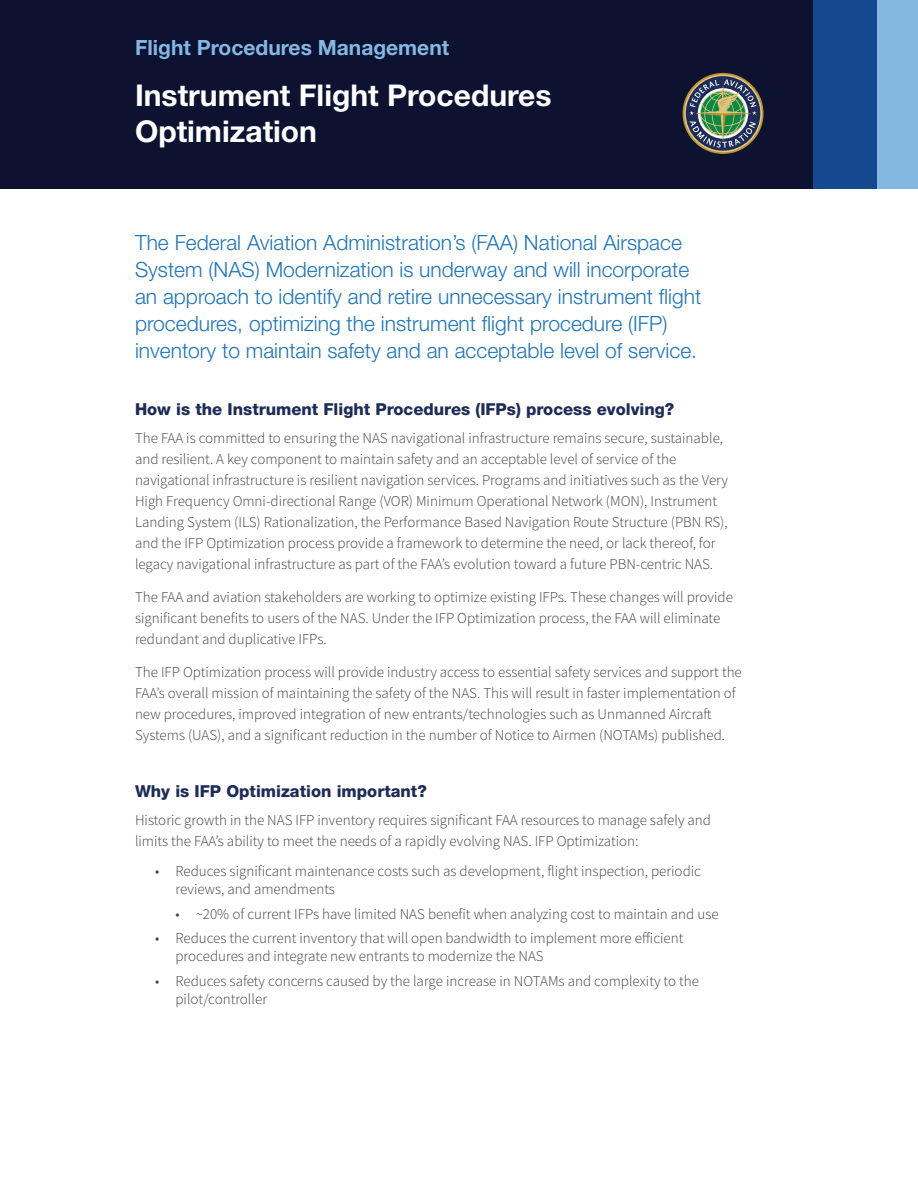
<style>
.page{position:relative;width:918px;height:1188px;background:#fff}
.page>*{position:absolute;margin:0;border:0;box-sizing:border-box;transform-origin:0 0}
.t1{font:700 30px/36px "Helvetica Neue LT Std";color:#fff}
.t2{font:300 21px/27px "Helvetica Neue LT Std";color:#1c75bc}
.t3{font:700 21px "Helvetica Neue LT Std";color:#84b8e3}
.t4{font:800 16.5px "Helvetica Neue LT Std";color:#1d2b58}
.t5{font:300 15px/21px "Source Sans Pro";color:#414042}
</style>
<div class="page">
<div style="left:0;top:0;width:918px;height:189px;background:#0c1230"></div>
<svg style="left:683px;top:73px;width:81px;height:81px"></svg>
<svg style="left:684px;top:75px;width:78px;height:77px"></svg>
<div style="left:686px;top:76px;width:74px;height:75px;background:#1d2b58;border-radius:50%"></div>
<svg style="left:690px;top:79px;width:66px;height:69px"></svg>
<div style="left:813px;top:0;width:105px;height:189px;background:#15498f"></div>
<div style="left:877px;top:0;width:41px;height:189px;background:#84b8e3"></div>
<h2 class="t3" style="left:135px;top:35px;width:316px">Flight Procedures Management</h2>
<h1 class="t1" style="left:135px;top:76px;width:418px">Instrument Flight Procedures<br>Optimization</h1>
<p class="t2" style="left:135px;top:229px;width:568px">The Federal Aviation Administration’s (FAA) National Airspace System (NAS) Modernization is underway and will incorporate an approach to identify and retire unnecessary instrument flight procedures, optimizing the instrument flight procedure (IFP) inventory to maintain safety and an acceptable level of service.</p>
<p class="t4" style="left:135px;top:400px;width:541px">How is the Instrument Flight Procedures (IFPs) process evolving?</p>
<p class="t5" style="left:135px;top:428px;width:595px">The FAA is committed to ensuring the NAS navigational infrastructure remains secure, sustainable, and resilient. A key component to maintain safety and an acceptable level of service of the navigational infrastructure is resilient navigation services. Programs and initiatives such as the Very High Frequency Omni-directional Range (VOR) Minimum Operational Network (MON), Instrument Landing System (ILS) Rationalization, the Performance Based Navigation Route Structure (PBN RS), and the IFP Optimization process provide a framework to determine the need, or lack thereof, for legacy navigational infrastructure as part of the FAA’s evolution toward a future PBN-centric NAS.</p>
<p class="t5" style="left:135px;top:587px;width:599px">The FAA and aviation stakeholders are working to optimize existing IFPs. These changes will provide significant benefits to users of the NAS. Under the IFP Optimization process, the FAA will eliminate redundant and duplicative IFPs.</p>
<p class="t5" style="left:135px;top:662px;width:608px">The IFP Optimization process will provide industry access to essential safety services and support the FAA’s overall mission of maintaining the safety of the NAS. This will result in faster implementation of new procedures, improved integration of new entrants/technologies such as Unmanned Aircraft Systems (UAS), and a significant reduction in the number of Notice to Airmen (NOTAMs) published.</p>
<p class="t4" style="left:135px;top:781px;width:293px">Why is IFP Optimization important?</p>
<p class="t5" style="left:135px;top:809px;width:578px">Historic growth in the NAS IFP inventory requires significant FAA resources to manage safely and limits the FAA’s ability to meet the needs of a rapidly evolving NAS. IFP Optimization:</p>
<p class="t5" style="left:176px;top:862px;width:527px;line-height:18px;text-indent:-20px">• Reduces significant maintenance costs such as development, flight inspection, periodic reviews, and amendments</p>
<p class="t5" style="left:176px;top:903px;width:545px">• ~20% of current IFPs have limited NAS benefit when analyzing cost to maintain and use</p>
<p class="t5" style="left:176px;top:929px;width:509px;line-height:18px;text-indent:-20px">• Reduces the current inventory that will open bandwidth to implement more efficient procedures and integrate new entrants to modernize the NAS</p>
<p class="t5" style="left:176px;top:972px;width:525px;line-height:18px;text-indent:-20px">• Reduces safety concerns caused by the large increase in NOTAMs and complexity to the pilot/controller</p>
</div>
